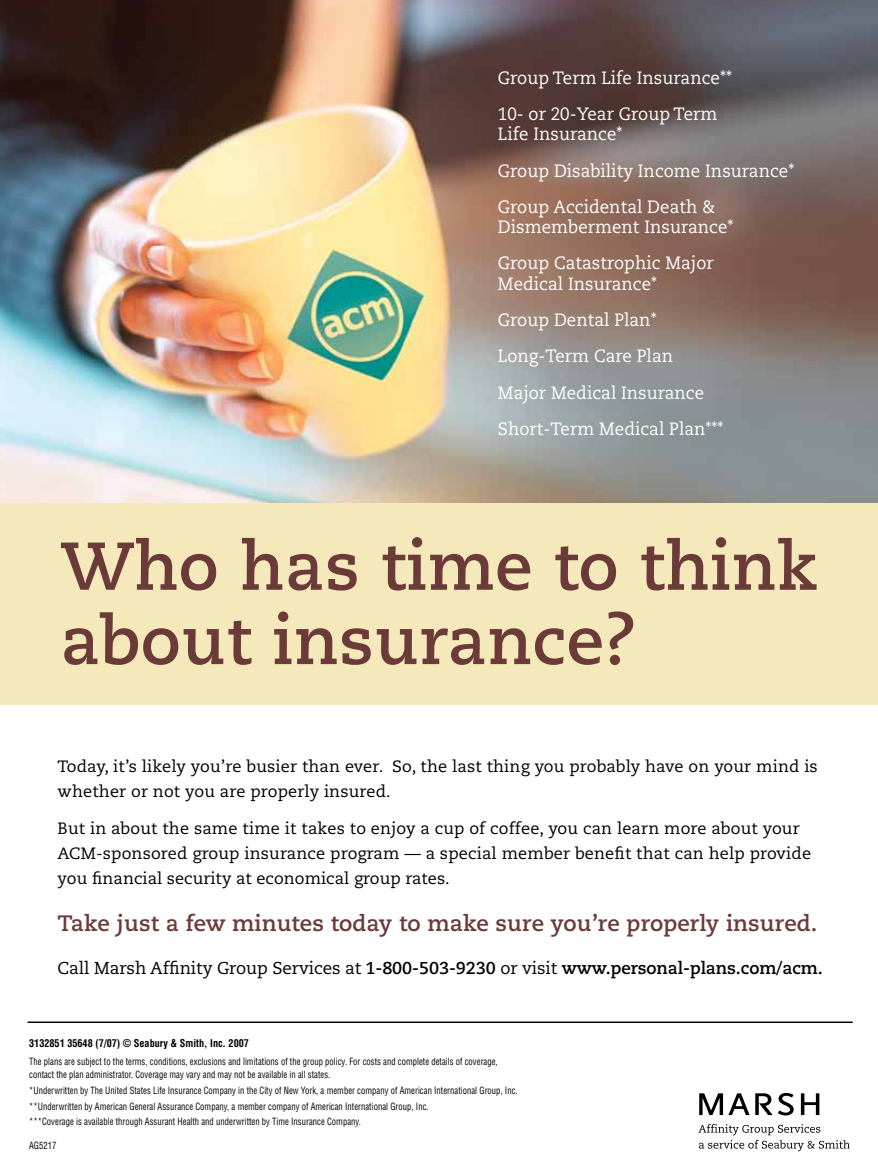
<style>
.page{position:relative;width:878px;height:1175px;background:#fff}
.page>*{position:absolute;margin:0;border:0;box-sizing:border-box;transform-origin:0 0}
.t1{font:700 67.35px/74.2px "Caecilia";letter-spacing:.01em;color:#6b3b39}
.t2{font:700 22.2px "Caecilia";letter-spacing:.005em;color:#6b3b39}
.t3{font:17.85px/36.5px "Caecilia";letter-spacing:.005em;color:#fff;scale:.95 1}
.t4{font:700 17.1px "Caecilia";letter-spacing:-.005em;color:#000}
.t5{font:16.35px/24.9px "Caecilia";letter-spacing:.01em;color:#000}
.t6{font:700 condensed 10.5px "Helvetica";color:#000}
.t7{font:condensed 9.75px/15.8px "Helvetica";letter-spacing:.005em;color:#000;scale:.88 1}
.s1{font-weight:400}
</style>
<div class="page">
<hr style="left:28px;top:1021px;width:824px;height:2px;background:#000">
<img style="left:0;top:0;width:878px;height:504px">
<div style="left:0;top:504px;width:878px;height:201px;background:#f5e9bc"></div>
<svg style="left:800px;top:1093px;width:19px;height:22px"></svg>
<svg style="left:755px;top:1092px;width:38px;height:23px"></svg>
<svg style="left:699px;top:1093px;width:50px;height:22px"></svg>
<svg style="left:698px;top:1124px;width:151px;height:27px"></svg>
<svg style="left:0;top:0;width:4px;height:4px"></svg>
<h3 class="t3" style="left:498px;top:59px;width:248px">Group Term Life Insurance**<br>10- or 20-Year Group Term</h3>
<h3 class="t3" style="left:498px;top:116px;width:313px">Life Insurance*<br>Group Disability Income Insurance*<br>Group Accidental Death &amp;</h3>
<h3 class="t3" style="left:498px;top:209px;width:249px">Dismemberment Insurance*<br>Group Catastrophic Major</h3>
<h3 class="t3" style="left:498px;top:265px;width:239px">Medical Insurance*<br>Group Dental Plan*<br>Long-Term Care Plan<br>Major Medical Insurance<br>Short-Term Medical Plan***</h3>
<h1 class="t1" style="left:60px;top:530px;width:758px">Who has time to think about insurance?</h1>
<h3 class="t5" style="left:58px;top:753px;width:761px">Today, it’s likely you’re busier than ever. So, the last thing you probably have on your mind is whether or not you are properly insured.</h3>
<h3 class="t5" style="left:58px;top:816px;width:755px">But in about the same time it takes to enjoy a cup of coffee, you can learn more about your<br>ACM-sponsored group insurance program — a special member benefit that can help provide you financial security at economical group rates.</h3>
<h2 class="t2" style="left:58px;top:910px;width:761px">Take just a few minutes today to make sure you’re properly insured.</h2>
<h3 class="t4" style="left:58px;top:958px;width:766px"><span class="s1">Call Marsh Affinity Group Services at</span> 1-800-503-9230 <span class="s1">or visit</span> www.personal-plans.com/acm.</h3>
<p class="t6" style="left:29px;top:1037px;width:221px">3132851 35648 (7/07) © Seabury &amp; Smith, Inc. 2007</p>
<p class="t7" style="left:29px;top:1055px;width:534px;line-height:12.8px">The plans are subject to the terms, conditions, exclusions and limitations of the group policy. For costs and complete details of coverage, contact the plan administrator. Coverage may vary and may not be available in all states.</p>
<p class="t7" style="left:29px;top:1082px;width:556px">*Underwritten by The United States Life Insurance Company in the City of New York, a member company of American International Group, Inc. **Underwritten by American General Assurance Company, a member company of American International Group, Inc.<br>***Coverage is available through Assurant Health and underwritten by Time Insurance Company.</p>
<p class="t7" style="left:29px;top:1137px;width:33px">AG5217</p>
</div>
